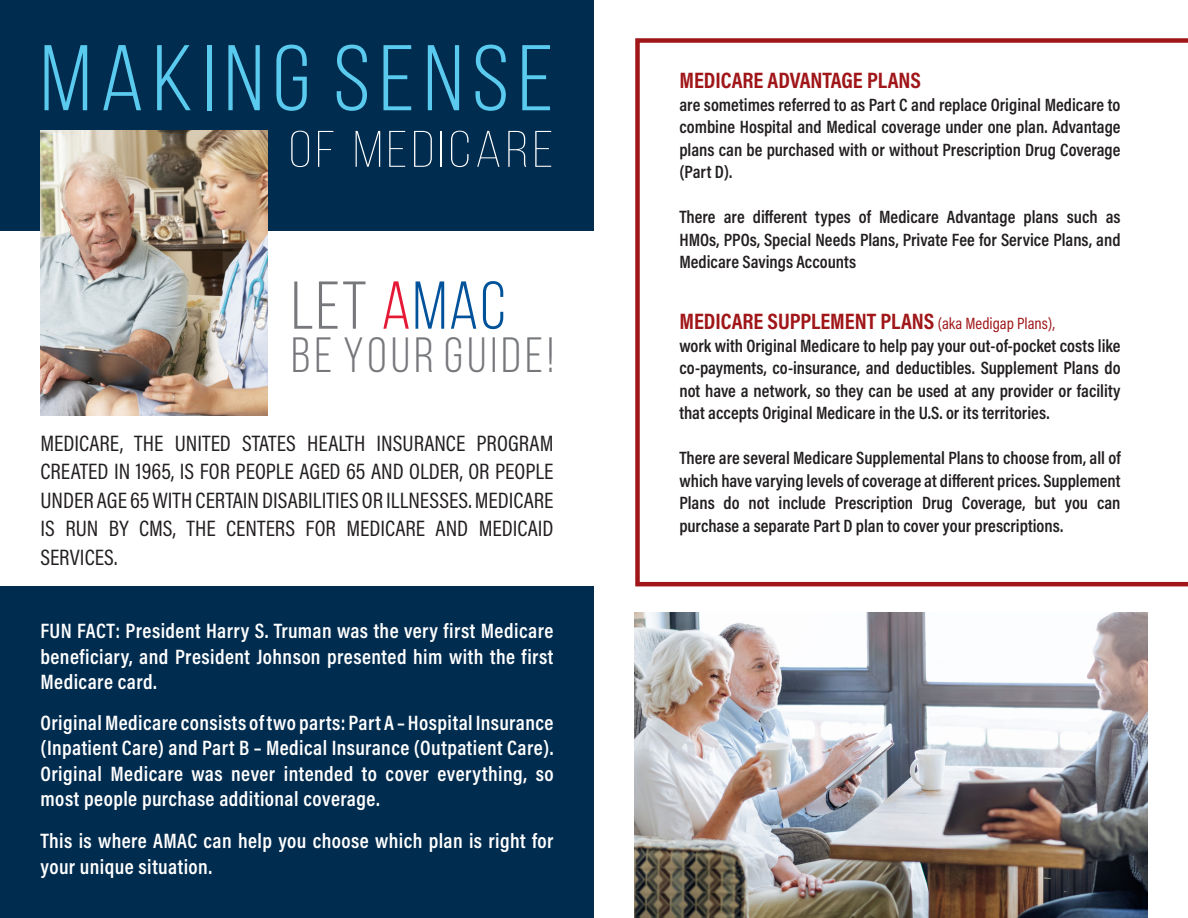
<style>
.page{position:relative;width:1188px;height:918px;background:#fff}
.page>*{position:absolute;margin:0;border:0;box-sizing:border-box;transform-origin:0 0}
.t1{font:93px "Bebas Neue";letter-spacing:.09em;color:#5acbee;scale:1.08 1}
.t2{font:67.5px "Bebas Neue";letter-spacing:.03em;color:#76787b}
.t3{font:300 51.3px "Bebas Neue";letter-spacing:.07em;color:#fff;scale:1.17 1}
.t4{font:49.5px "Bebas Neue";letter-spacing:.09em;color:#76787b}
.t5{font:22.5px/28.5px "Acumin Pro Cond";color:#231f20;text-align:justify}
.t6{font:700 22.5px "Acumin Pro Cond";letter-spacing:-.005em;color:#a01619}
.t7{font:600 21px/25.5px "Acumin Pro Cond";letter-spacing:.02em;color:#fff;text-align:justify}
.t8{font:600 18px/22.5px "Acumin Pro Cond";color:#231f20;text-align:justify}
.s1{color:#e51836}
.s2{color:#00539b}
.s3{font-weight:400;font-size:16.5px}
</style>
<div class="page">
<div style="left:0;top:0;width:594px;height:230px;background:#002c4f"></div>
<div style="left:0;top:586px;width:594px;height:332px;background:#002c4f"></div>
<img style="left:40px;top:131px;width:228px;height:285px">
<svg style="left:635px;top:38px;width:553px;height:548px"></svg>
<img style="left:635px;top:612px;width:512px;height:306px">
<p class="t1" style="left:40px;top:28px;width:477px">MAKING SENSE</p>
<p class="t3" style="left:289px;top:122px;width:228px">OF MEDICARE</p>
<p class="t2" style="left:292px;top:269px;width:216px">LET <span class="s1">A</span><span class="s2">MAC</span></p>
<p class="t4" style="left:292px;top:329px;width:264px">BE YOUR GUIDE!</p>
<p class="t5" style="left:40px;top:428px;width:515px">MEDICARE, THE UNITED STATES HEALTH INSURANCE PROGRAM CREATED IN 1965, IS FOR PEOPLE AGED 65 AND OLDER, OR PEOPLE UNDER AGE 65 WITH CERTAIN DISABILITIES OR ILLNESSES. MEDICARE IS RUN BY CMS, THE CENTERS FOR MEDICARE AND MEDICAID SERVICES.</p>
<p class="t7" style="left:40px;top:618px;width:514px">FUN FACT: President Harry S. Truman was the very first Medicare beneficiary, and President Johnson presented him with the first Medicare card.</p>
<p class="t7" style="left:40px;top:709px;width:515px">Original Medicare consists of two parts: Part A – Hospital Insurance (Inpatient Care) and Part B – Medical Insurance (Outpatient Care).<br>Original Medicare was never intended to cover everything, so most people purchase additional coverage.</p>
<p class="t7" style="left:40px;top:828px;width:515px">This is where AMAC can help you choose which plan is right for your unique situation.</p>
<p class="t6" style="left:679px;top:66px;width:243px">MEDICARE ADVANTAGE PLANS</p>
<p class="t8" style="left:679px;top:93px;width:443px">are sometimes referred to as Part C and replace Original Medicare to combine Hospital and Medical coverage under one plan. Advantage plans can be purchased with or without Prescription Drug Coverage (Part D).</p>
<p class="t8" style="left:679px;top:205px;width:443px">There are different types of Medicare Advantage plans such as HMOs, PPOs, Special Needs Plans, Private Fee for Service Plans, and Medicare Savings Accounts</p>
<p class="t6" style="left:679px;top:306px;width:377px">MEDICARE SUPPLEMENT PLANS <span class="s3">(aka Medigap Plans),</span></p>
<p class="t8" style="left:679px;top:334px;width:443px">work with Original Medicare to help pay your out-of-pocket costs like co-payments, co-insurance, and deductibles. Supplement Plans do not have a network, so they can be used at any provider or facility that accepts Original Medicare in the U.S. or its territories.</p>
<p class="t8" style="left:679px;top:446px;width:443px">There are several Medicare Supplemental Plans to choose from, all of which have varying levels of coverage at different prices. Supplement Plans do not include Prescription Drug Coverage, but you can purchase a separate Part D plan to cover your prescriptions.</p>
</div>
